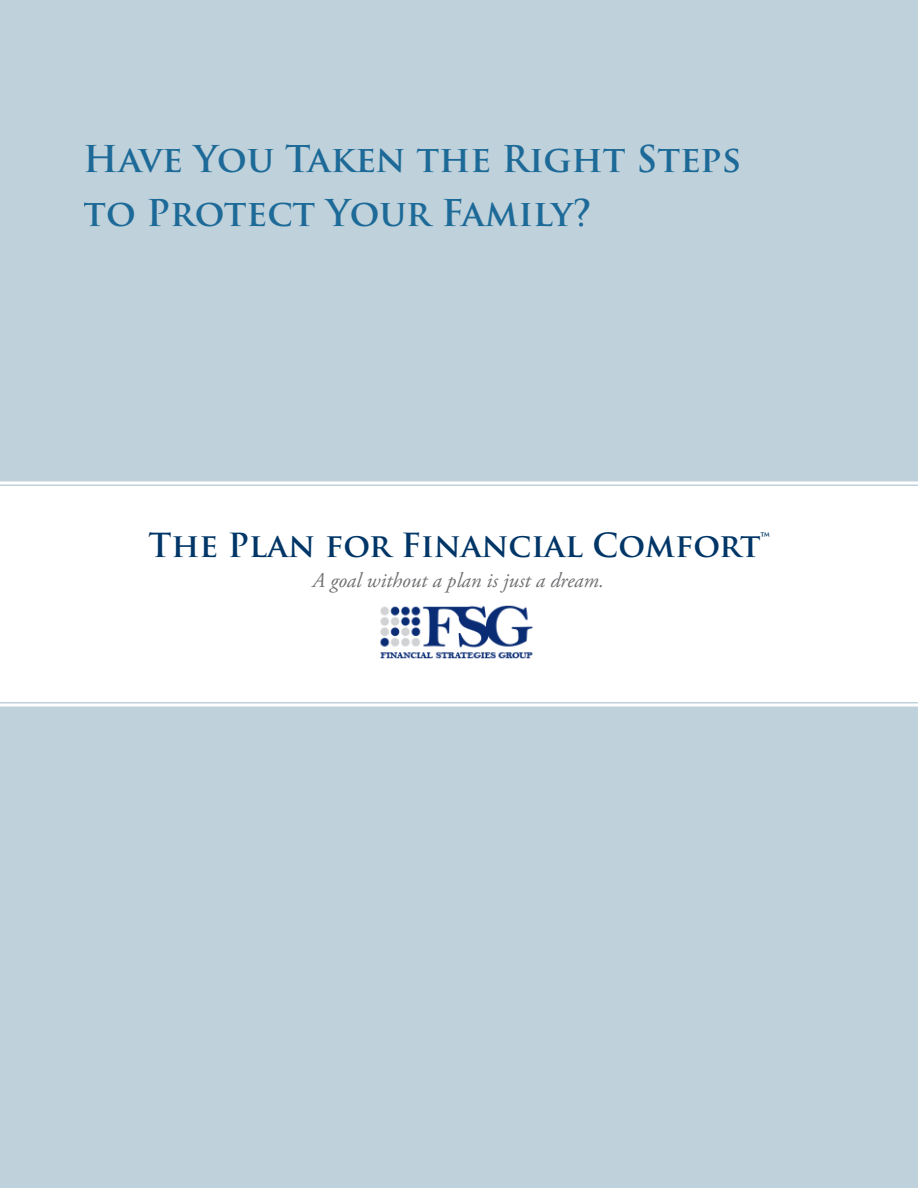
<style>
.page{position:relative;width:918px;height:1188px;background:#bfd1db}
.page>*{position:absolute;margin:0;border:0;box-sizing:border-box;transform-origin:0 0}
.t1{font:700 36px/54px "Trajan Pro";color:#00588c}
.t2{font:700 32.4px "Trajan Pro";color:#003667}
.t3{font:italic 21px "Adobe Garamond Pro";color:#717074}
</style>
<div class="page">
<svg style="left:0;top:481px;width:918px;height:226px"></svg>
<div style="left:0;top:488px;width:918px;height:212px;background:#fff"></div>
<img style="left:369px;top:600px;width:175px;height:66px">
<p class="t1" style="left:84px;top:132px;width:659px">Have You Taken the Right Steps to Protect Your Family?</p>
<p class="t2" style="left:148px;top:525px;width:623px">The Plan for Financial Comfort™</p>
<p class="t3" style="left:313px;top:568px;width:293px">A goal without a plan is just a dream.</p>
</div>
